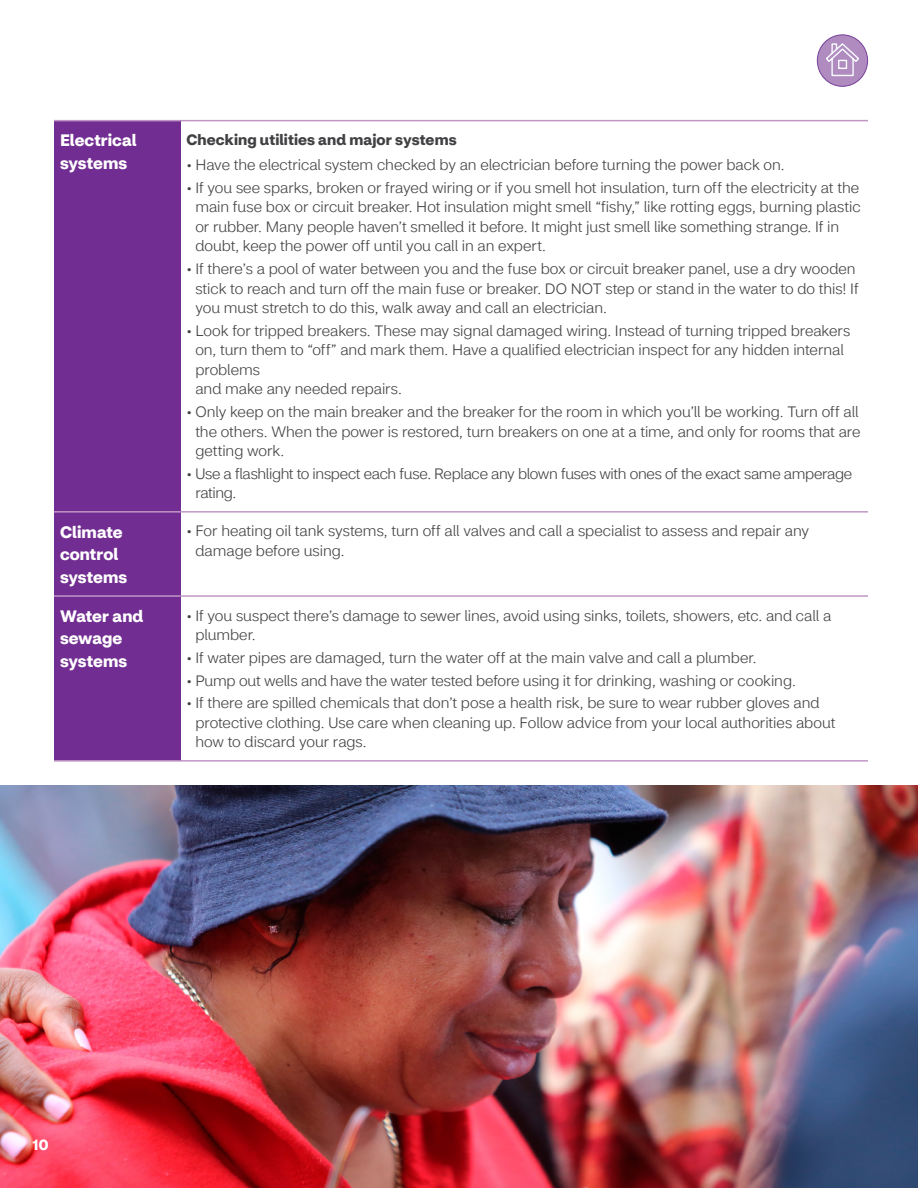
<style>
.page{position:relative;width:918px;height:1188px;background:#fff}
.page>*{position:absolute;margin:0;border:0;box-sizing:border-box;transform-origin:0 0}
.t1{font:700 16.5px/22.5px "CVS Health Sans";letter-spacing:.005em;color:#fff}
.t2{font:300 15px/19.5px "CVS Health Sans";letter-spacing:-.005em;color:#414042}
.t3{font:300 15px/19.5px "CVS Health Sans";letter-spacing:-.025em;color:#414042}
.t4{font:700 15px "CVS Health Sans";letter-spacing:.01em;color:#414042}
.t5{font:700 15px "CVS Health Sans";color:#fff}
</style>
<div class="page">
<div style="left:54px;top:121px;width:126px;height:391px;background:#712d91"></div>
<div style="left:54px;top:512px;width:126px;height:84px;background:#712d91"></div>
<div style="left:54px;top:596px;width:126px;height:165px;background:#712d91"></div>
<hr style="left:54px;top:120px;width:126px;height:1px;background:#c196c5">
<hr style="left:180px;top:120px;width:688px;height:1px;background:#c196c5">
<hr style="left:54px;top:511px;width:126px;height:2px;background:#c196c5">
<hr style="left:180px;top:511px;width:688px;height:2px;background:#c196c5">
<hr style="left:54px;top:595px;width:126px;height:2px;background:#c196c5">
<hr style="left:180px;top:595px;width:688px;height:2px;background:#c196c5">
<hr style="left:54px;top:760px;width:126px;height:2px;background:#c196c5">
<hr style="left:180px;top:760px;width:688px;height:2px;background:#c196c5">
<img style="left:0;top:785px;width:918px;height:403px">
<div style="left:817px;top:35px;width:51px;height:51px;background:#b08bc0;border-radius:50%"></div>
<div style="left:817px;top:34px;width:51px;height:53px;border:1px solid #764199;border-radius:50%"></div>
<svg style="left:825px;top:42px;width:35px;height:35px"></svg>
<p class="t1" style="left:60px;top:129px;width:78px">Electrical</p>
<p class="t4" style="left:186px;top:130px;width:272px">Checking utilities and major systems</p>
<p class="t1" style="left:60px;top:152px;width:69px">systems</p>
<p class="t2" style="left:186px;top:155px;width:600px">• Have the electrical system checked by an electrician before turning the power back on.</p>
<p class="t2" style="left:195px;top:178px;width:667px;text-indent:-9px">• If you see sparks, broken or frayed wiring or if you smell hot insulation, turn off the electricity at the main fuse box or circuit breaker. Hot insulation might smell “fishy,” like rotting eggs, burning plastic or rubber. Many people haven’t smelled it before. It might just smell like something strange. If in doubt, keep the power off until you call in an expert.</p>
<p class="t2" style="left:195px;top:259px;width:665px;text-indent:-9px">• If there’s a pool of water between you and the fuse box or circuit breaker panel, use a dry wooden stick to reach and turn off the main fuse or breaker. DO NOT step or stand in the water to do this! If you must stretch to do this, walk away and call an electrician.</p>
<p class="t2" style="left:195px;top:321px;width:656px;text-indent:-9px">• Look for tripped breakers. These may signal damaged wiring. Instead of turning tripped breakers on, turn them to “off” and mark them. Have a qualified electrician inspect for any hidden internal problems<br>and make any needed repairs.</p>
<p class="t2" style="left:195px;top:402px;width:667px;text-indent:-9px">• Only keep on the main breaker and the breaker for the room in which you’ll be working. Turn off all the others. When the power is restored, turn breakers on one at a time, and only for rooms that are getting work.</p>
<p class="t3" style="left:195px;top:464px;width:658px;text-indent:-9px">• Use a flashlight to inspect each fuse. Replace any blown fuses with ones of the exact same amperage rating.</p>
<p class="t1" style="left:60px;top:521px;width:69px">Climate control systems</p>
<p class="t2" style="left:195px;top:521px;width:615px;text-indent:-9px">• For heating oil tank systems, turn off all valves and call a specialist to assess and repair any damage before using.</p>
<p class="t1" style="left:60px;top:605px;width:85px">Water and</p>
<p class="t2" style="left:186px;top:606px;width:646px">• If you suspect there’s damage to sewer lines, avoid using sinks, toilets, showers, etc. and call a</p>
<p class="t1" style="left:60px;top:627px;width:64px">sewage</p>
<p class="t2" style="left:195px;top:625px;width:62px">plumber.</p>
<p class="t1" style="left:60px;top:650px;width:69px">systems</p>
<p class="t2" style="left:186px;top:648px;width:572px">• If water pipes are damaged, turn the water off at the main valve and call a plumber.</p>
<p class="t2" style="left:186px;top:671px;width:611px">• Pump out wells and have the water tested before using it for drinking, washing or cooking.</p>
<p class="t2" style="left:195px;top:693px;width:642px;text-indent:-9px">• If there are spilled chemicals that don’t pose a health risk, be sure to wear rubber gloves and protective clothing. Use care when cleaning up. Follow advice from your local authorities about how to discard your rags.</p>
<p class="t5" style="left:32px;top:1136px;width:18px">10</p>
</div>
